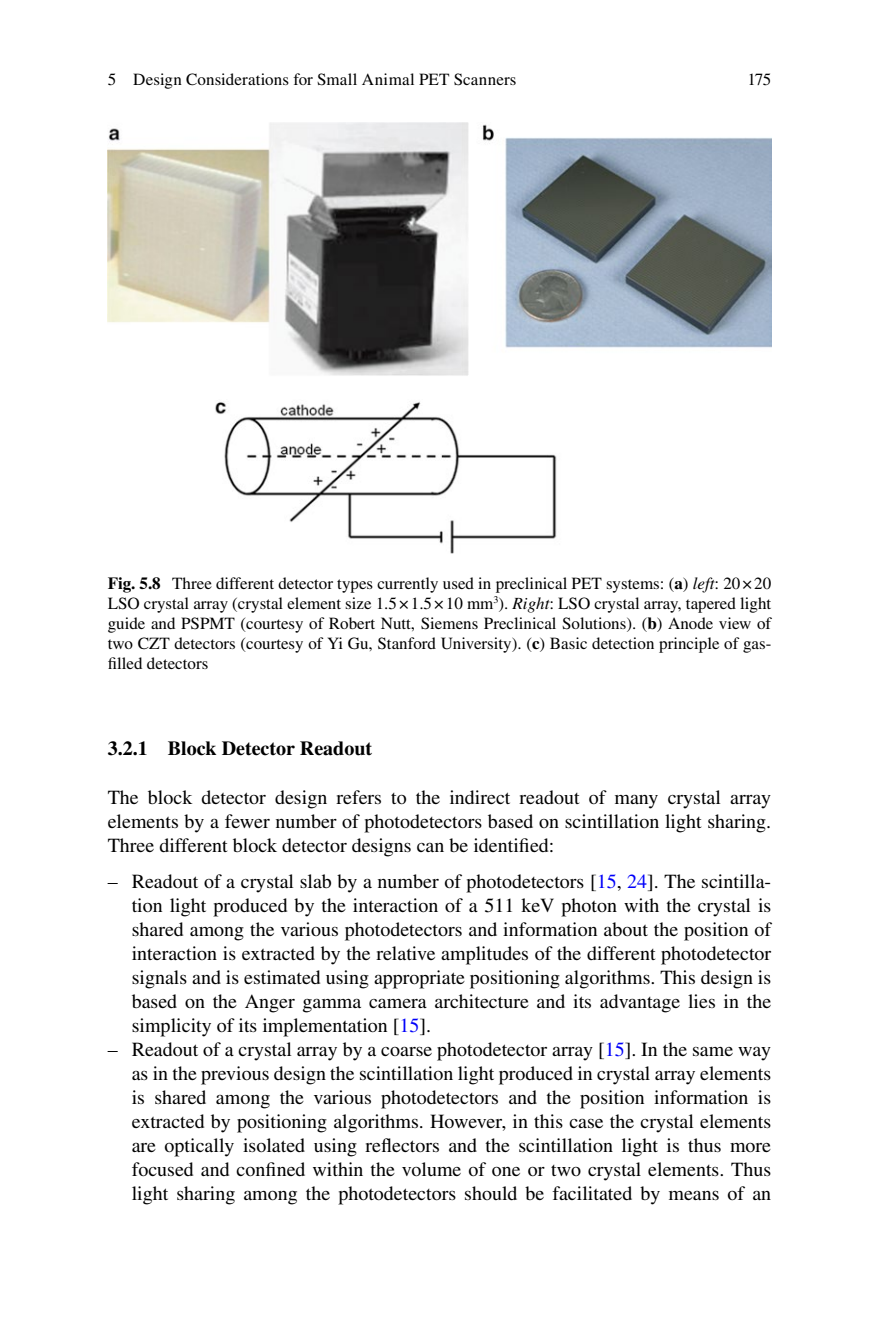
<style>
.page{position:relative;width:879px;height:1333px;background:#fff}
.page>*{position:absolute;margin:0;border:0;box-sizing:border-box;transform-origin:0 0}
.t1{font:20px/24px "Times";color:#000;text-align:justify}
.t2{font:700 20px "Times";color:#000}
.t3{font:17px/20px "Times";color:#000;text-align:justify}
.s1{font-weight:700}
.s2{font-style:italic}
.s3{color:#0000fa}
</style>
<div class="page">
<img style="left:108px;top:122px;width:663px;height:431px">
<p class="t3" style="left:108px;top:69px;width:410px">5 Design Considerations for Small Animal PET Scanners</p>
<p class="t3" style="left:747px;top:69px;width:25px">175</p>
<p class="t3" style="left:108px;top:573px;width:665px"><span class="s1">Fig. 5.8</span> Three different detector types currently used in preclinical PET systems: (<span class="s1">a</span>) <span class="s2">left</span>: 20×20<br>LSO crystal array (crystal element size 1.5×1.5×10 mm<sup>3</sup>). <span class="s2">Right</span>: LSO crystal array, tapered light guide and PSPMT (courtesy of Robert Nutt, Siemens Preclinical Solutions). (<span class="s1">b</span>) Anode view of two CZT detectors (courtesy of Yi Gu, Stanford University). (<span class="s1">c</span>) Basic detection principle of gas&shy;filled detectors</p>
<p class="t2" style="left:108px;top:736px;width:266px">3.2.1 Block Detector Readout</p>
<p class="t1" style="left:108px;top:784px;width:665px">The block detector design refers to the indirect readout of many crystal array elements by a fewer number of photodetectors based on scintillation light sharing.<br>Three different block detector designs can be identified:</p>
<p class="t1" style="left:132px;top:868px;width:641px;text-indent:-24px">– Readout of a crystal slab by a number of photodetectors [<span class="s3">15</span>, <span class="s3">24</span>]. The scintilla&shy;tion light produced by the interaction of a 511 keV photon with the crystal is shared among the various photodetectors and information about the position of interaction is extracted by the relative amplitudes of the different photodetector signals and is estimated using appropriate positioning algorithms. This design is based on the Anger gamma camera architecture and its advantage lies in the simplicity of its implementation [<span class="s3">15</span>].</p>
<p class="t1" style="left:132px;top:1036px;width:641px;text-indent:-24px">– Readout of a crystal array by a coarse photodetector array [<span class="s3">15</span>]. In the same way as in the previous design the scintillation light produced in crystal array elements is shared among the various photodetectors and the position information is extracted by positioning algorithms. However, in this case the crystal elements are optically isolated using reflectors and the scintillation light is thus more focused and confined within the volume of one or two crystal elements. Thus light sharing among the photodetectors should be facilitated by means of an</p>
</div>
